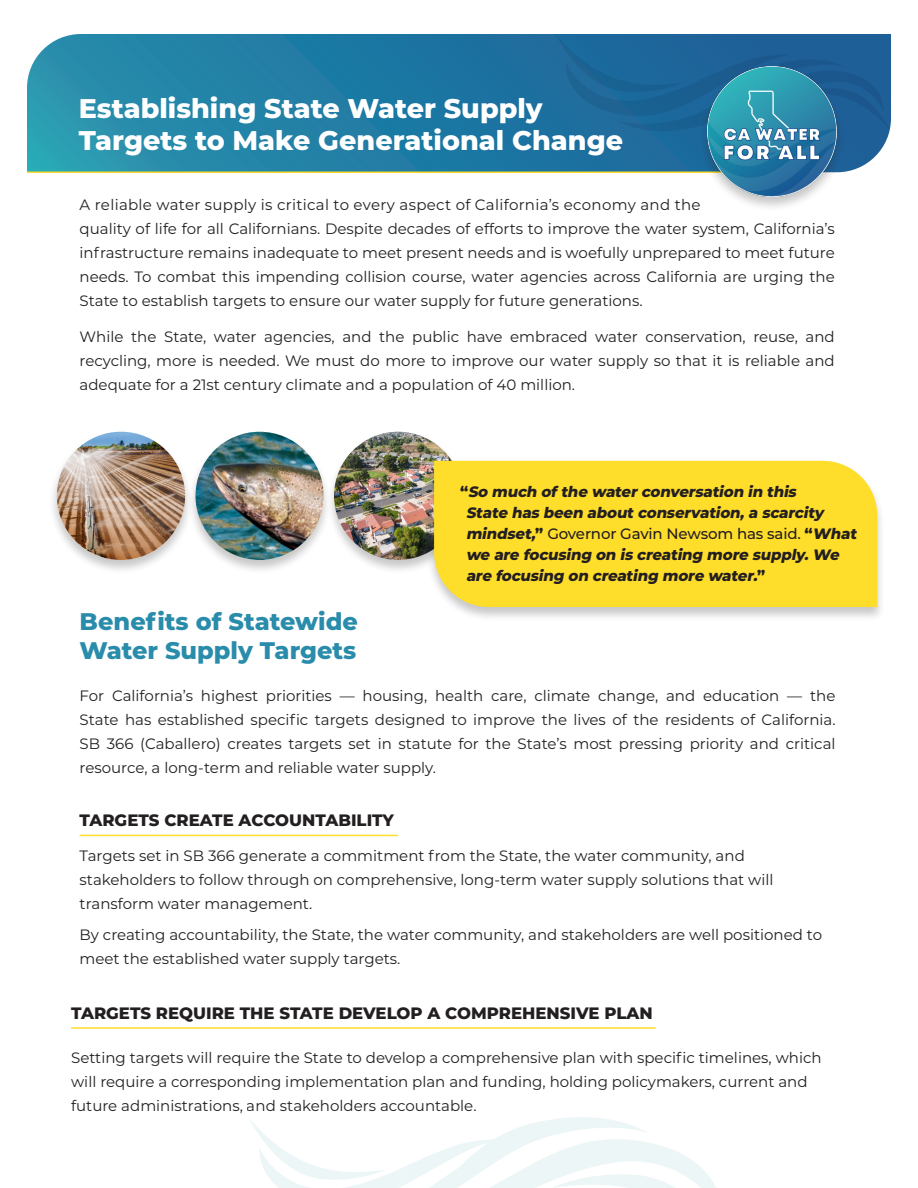
<style>
.page{position:relative;width:918px;height:1188px;background:#fff}
.page>*{position:absolute;margin:0;border:0;box-sizing:border-box;transform-origin:0 0}
.t1{font:800 27px/31.5px "Montserrat";color:#fff}
.t2{font:800 24px/28.5px "Montserrat";color:#2a8cab}
.t3{font:800 16.5px "Montserrat";color:#231f20}
.t4{font:15px/24px "Montserrat";color:#231f20}
.t5{font:italic 800 15px/21px "Montserrat";color:#231f20}
.s1{font-style:normal}
.s2{font-weight:500;font-style:normal}
</style>
<div class="page">
<svg style="left:27px;top:34px;width:862px;height:138px;background:#2580a6"></svg>
<svg style="left:555px;top:34px;width:336px;height:99px;background:#1d6398"></svg>
<div style="left:49px;top:430px;width:144px;height:145px;background:#231f20;opacity:.25"></div>
<img style="left:57px;top:432px;width:128px;height:128px;border-radius:64px">
<div style="left:187px;top:430px;width:145px;height:145px;background:#231f20;opacity:.25"></div>
<img style="left:195px;top:432px;width:129px;height:128px;border-radius:64px">
<div style="left:326px;top:430px;width:145px;height:145px;background:#231f20;opacity:.25"></div>
<img style="left:334px;top:432px;width:128px;height:128px;border-radius:64px">
<div style="left:426px;top:459px;width:459px;height:163px;background:#231f20;opacity:.25"></div>
<div style="left:434px;top:461px;width:443px;height:146px;background:#ffdd2b"></div>
<hr style="left:27px;top:172px;width:745px;height:1px;background:#ffdd2b">
<hr style="left:80px;top:835px;width:318px;height:1px;background:#ffdd2b">
<hr style="left:71px;top:1027px;width:585px;height:2px;background:#ffdd2b">
<div style="left:699px;top:65px;width:146px;height:147px;background:#231f20;opacity:.25"></div>
<img style="left:707px;top:66px;width:130px;height:130px">
<svg style="left:249px;top:1117px;width:467px;height:71px"></svg>
<h1 class="t1" style="left:79px;top:91px;width:546px">Establishing State Water Supply<br>Targets to Make Generational Change</h1>
<p class="t4" style="left:80px;top:192px;width:757px">A reliable water supply is critical to every aspect of California’s economy and the<br>quality of life for all Californians. Despite decades of efforts to improve the water system, California’s infrastructure remains inadequate to meet present needs and is woefully unprepared to meet future needs. To combat this impending collision course, water agencies across California are urging the State to establish targets to ensure our water supply for future generations.</p>
<p class="t4" style="left:80px;top:324px;width:757px;text-align:justify">While the State, water agencies, and the public have embraced water conservation, reuse, and recycling, more is needed. We must do more to improve our water supply so that it is reliable and adequate for a 21st century climate and a population of 40 million.</p>
<h2 class="t2" style="left:80px;top:606px;width:280px">Benefits of Statewide<br>Water Supply Targets</h2>
<p class="t5" style="left:466px;top:480px;width:396px;text-indent:-6px"><span class="s1">“</span> So much ofthe waterconversation in this<br>State has been aboutconservation,a scarcity mindset,<span class="s1">”</span> <span class="s2">Governor Gavin Newsom has said.</span> <span class="s1">“</span>What we are focusing on is creating more supply.We are focusing on creating more water.<span class="s1">”</span></p>
<p class="t4" style="left:80px;top:683px;width:758px;text-align:justify">For California’s highest priorities — housing, health care, climate change, and education — the State has established specific targets designed to improve the lives of the residents of California.<br>SB 366 (Caballero) creates targets set in statute for the State’s most pressing priority and critical resource, a long-term and reliable water supply.</p>
<p class="t3" style="left:80px;top:808px;width:316px">TARGETS CREATE ACCOUNTABILITY</p>
<p class="t4" style="left:80px;top:843px;width:696px">Targets set in SB 366 generate a commitment from the State, the water community, and stakeholders to follow through on comprehensive, long-term water supply solutions that will transform water management.</p>
<p class="t4" style="left:80px;top:922px;width:744px">By creating accountability, the State, the water community, and stakeholders are well positioned to meet the established water supply targets.</p>
<p class="t3" style="left:71px;top:1001px;width:583px">TARGETS REQUIRE THE STATE DEVELOP A COMPREHENSIVE PLAN</p>
<p class="t4" style="left:71px;top:1045px;width:752px">Setting targets will require the State to develop a comprehensive plan with specific timelines, which will require a corresponding implementation plan and funding, holding policymakers, current and future administrations, and stakeholders accountable.</p>
</div>
